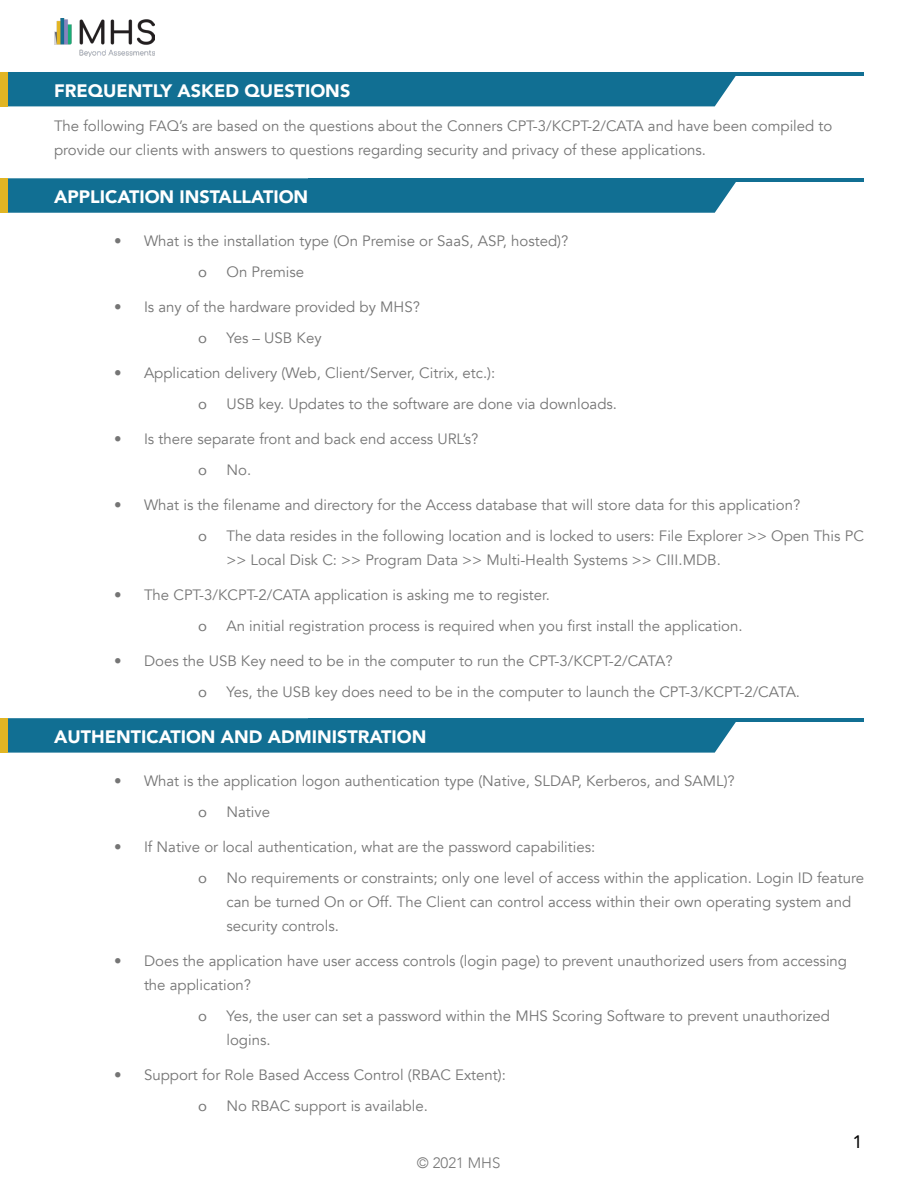
<style>
.page{position:relative;width:918px;height:1188px;background:#fff}
.page>*{position:absolute;margin:0;border:0;box-sizing:border-box;transform-origin:0 0}
.t1{font:900 18px "Avenir";color:#fff}
.t2{font:18px "Avenir";color:#000}
.t3{font:15px/24px "Avenir";color:#757575}
.t4{font:15px "Avenir";color:#757575}
.t5{font:300 15px "Avenir";color:#757575}
</style>
<div class="page">
<img style="left:54px;top:18px;width:100px;height:39px">
<div style="left:7px;top:72px;width:731px;height:34px;background:#116f93"></div>
<div style="left:0;top:72px;width:7px;height:34px;background:#e1b524"></div>
<hr style="left:309px;top:72px;width:555px;height:3px;background:#116f93">
<div style="left:7px;top:178px;width:729px;height:35px;background:#116f93"></div>
<div style="left:0;top:178px;width:7px;height:35px;background:#e1b524"></div>
<hr style="left:309px;top:178px;width:555px;height:4px;background:#116f93">
<div style="left:7px;top:718px;width:729px;height:35px;background:#116f93"></div>
<div style="left:0;top:718px;width:7px;height:35px;background:#e1b524"></div>
<hr style="left:309px;top:718px;width:555px;height:4px;background:#116f93">
<p class="t1" style="left:54px;top:75px;width:298px">FREQUENTLY ASKED QUESTIONS</p>
<p class="t3" style="left:54px;top:114px;width:780px">The following FAQ’s are based on the questions about the Conners CPT-3/KCPT-2/CATA and have been compiled to provide our clients with answers to questions regarding security and privacy of these applications.</p>
<p class="t1" style="left:58px;top:181px;width:298px">FREQUENTLY ASKED QUESTIONS</p>
<p class="t3" style="left:114px;top:229px;width:456px">• What is the installation type (On Premise or SaaS, ASP, hosted)?</p>
<p class="t4" style="left:198px;top:260px;width:10px">o</p>
<p class="t3" style="left:226px;top:260px;width:79px">On Premise</p>
<p class="t3" style="left:114px;top:295px;width:307px">• Is any of the hardware provided by MHS?</p>
<p class="t4" style="left:198px;top:326px;width:10px">o</p>
<p class="t3" style="left:226px;top:326px;width:97px">Yes – USB Key</p>
<p class="t3" style="left:114px;top:361px;width:383px">• Application delivery (Web, Client/Server, Citrix, etc.):</p>
<p class="t4" style="left:198px;top:392px;width:10px">o</p>
<p class="t3" style="left:226px;top:392px;width:392px">USB key. Updates to the software are done via downloads.</p>
<p class="t3" style="left:114px;top:427px;width:366px">• Is there separate front and back end access URL’s?</p>
<p class="t4" style="left:198px;top:458px;width:10px">o</p>
<p class="t3" style="left:226px;top:458px;width:26px">No.</p>
<p class="t3" style="left:114px;top:493px;width:688px">• What is the filename and directory for the Access database that will store data for this application?</p>
<p class="t4" style="left:198px;top:524px;width:10px">o</p>
<p class="t3" style="left:226px;top:524px;width:639px">The data resides in the following location and is locked to users: File Explorer &gt;&gt; Open This PC &gt;&gt; Local Disk C: &gt;&gt; Program Data &gt;&gt; Multi-Health Systems &gt;&gt; CIII.MDB.</p>
<p class="t3" style="left:114px;top:583px;width:438px">• The CPT-3/KCPT-2/CATA application is asking me to register.</p>
<p class="t4" style="left:198px;top:614px;width:10px">o</p>
<p class="t3" style="left:226px;top:614px;width:518px">An initial registration process is required when you first install the application.</p>
<p class="t3" style="left:114px;top:649px;width:560px">• Does the USB Key need to be in the computer to run the CPT-3/KCPT-2/CATA?</p>
<p class="t4" style="left:198px;top:680px;width:10px">o</p>
<p class="t3" style="left:226px;top:680px;width:575px">Yes, the USB key does need to be in the computer to launch the CPT-3/KCPT-2/CATA.</p>
<p class="t1" style="left:54px;top:181px;width:256px">APPLICATION INSTALLATION</p>
<p class="t1" style="left:54px;top:721px;width:374px">AUTHENTICATION AND ADMINISTRATION</p>
<p class="t3" style="left:114px;top:769px;width:622px">• What is the application logon authentication type (Native, SLDAP, Kerberos, and SAML)?</p>
<p class="t4" style="left:198px;top:800px;width:10px">o</p>
<p class="t3" style="left:226px;top:800px;width:45px">Native</p>
<p class="t3" style="left:114px;top:835px;width:483px">• If Native or local authentication, what are the password capabilities:</p>
<p class="t4" style="left:198px;top:866px;width:10px">o</p>
<p class="t3" style="left:226px;top:866px;width:639px">No requirements or constraints; only one level of access within the application. Login ID feature can be turned On or Off. The Client can control access within their own operating system and security controls.</p>
<p class="t3" style="left:144px;top:949px;width:705px;text-indent:-30px">• Does the application have user access controls (login page) to prevent unauthorized users from accessing the application?</p>
<p class="t4" style="left:198px;top:1004px;width:10px">o</p>
<p class="t3" style="left:226px;top:1004px;width:605px">Yes, the user can set a password within the MHS Scoring Software to prevent unauthorized logins.</p>
<p class="t3" style="left:114px;top:1063px;width:394px">• Support for Role Based Access Control (RBAC Extent):</p>
<p class="t4" style="left:198px;top:1094px;width:10px">o</p>
<p class="t3" style="left:226px;top:1094px;width:203px">No RBAC support is available.</p>
<p class="t5" style="left:417px;top:1154px;width:85px">© 2021 MHS</p>
<p class="t2" style="left:852px;top:1128px;width:12px">1</p>
</div>
